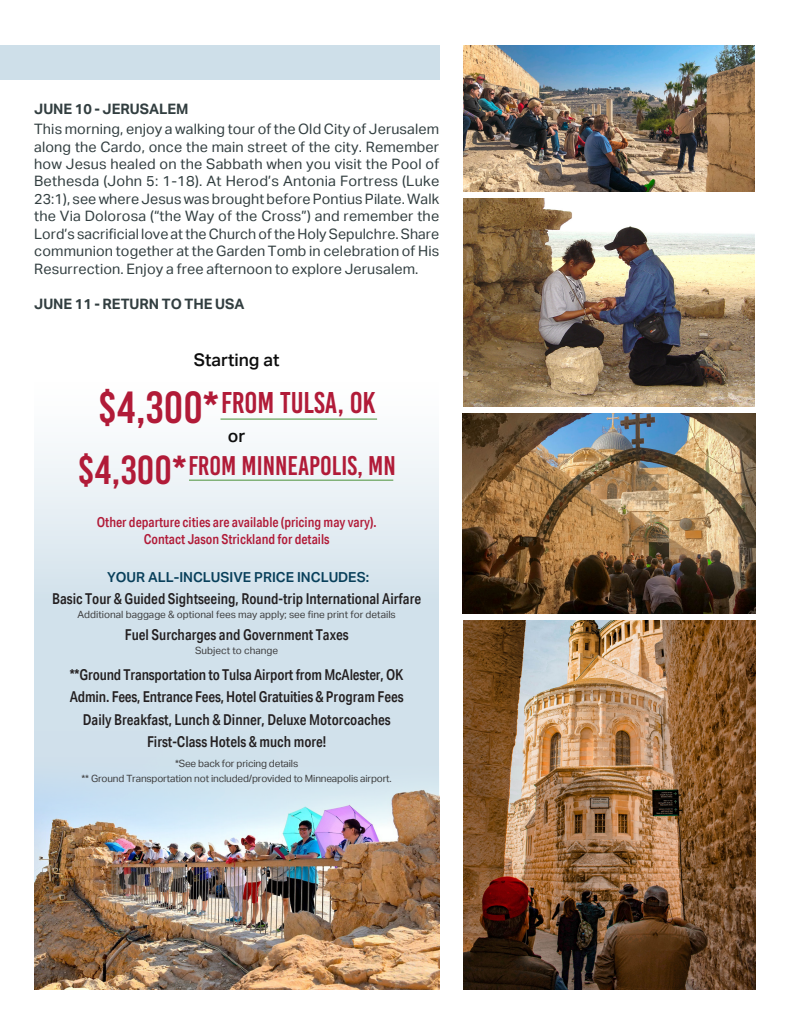
<style>
.page{position:relative;width:810px;height:1035px;background:#fff}
.page>*{position:absolute;margin:0;border:0;box-sizing:border-box;transform-origin:0 0}
.t1{font:30px "Bebas Kai";color:#b11b38}
.t2{font:27px "Bebas Kai";color:#b11b38}
.t3{font:500 17.5px "Aktiv Grotesk";color:#0d0d0d}
.t4{font:500 15px/22.5px "Aktiv Grotesk Cd";color:#231f20;text-align:center}
.t5{font:14.38px/17.4px "Aktiv Grotesk";letter-spacing:.01em;color:#323e40;text-align:justify}
.t6{font:700 14.38px "Aktiv Grotesk";color:#323e40}
.t7{font:500 13.75px/16.2px "Aktiv Grotesk Cd";color:#b11b38;text-align:center}
.t8{font:600 13.75px "Aktiv Grotesk";color:#09405b}
.t9{font:10px/15px "Aktiv Grotesk";letter-spacing:-.015em;color:#3e3e3f;text-align:center}
.s1{font-size:45px}
.s2{font-size:40.5px}
</style>
<div class="page">
<img style="left:463px;top:414px;width:292px;height:199px">
<img style="left:463px;top:199px;width:292px;height:208px">
<img style="left:463px;top:45px;width:292px;height:147px">
<img style="left:463px;top:620px;width:292px;height:370px">
<svg style="left:34px;top:418px;width:405px;height:313px;fill:#d8e5ee"></svg>
<img style="left:34px;top:731px;width:405px;height:259px">
<hr style="left:220px;top:418px;width:157px;height:2px;background:#6ca560">
<hr style="left:189px;top:480px;width:204px;height:1px;background:#6ca560">
<div style="left:0;top:45px;width:439px;height:34px;background:#cedfe9"></div>
<p class="t6" style="left:34px;top:100px;width:156px">JUNE 10 - JERUSALEM</p>
<p class="t5" style="left:34px;top:120px;width:407px">This morning, enjoy a walking tour of the Old City of Jerusalem along the Cardo, once the main street of the city. Remember how Jesus healed on the Sabbath when you visit the Pool of Bethesda (John 5: 1-18). At Herod’s Antonia Fortress (Luke 23:1), see where Jesus was brought before Pontius Pilate. Walk the Via Dolorosa (“the Way of the Cross”) and remember the Lord’s sacrificial love at the Church of the Holy Sepulchre. Share communion together at the Garden Tomb in celebration of His Resurrection. Enjoy a free afternoon to explore Jerusalem.</p>
<p class="t6" style="left:34px;top:295px;width:212px">JUNE 11 - RETURN TO THE USA</p>
<p class="t3" style="left:194px;top:350px;width:87px">Starting at</p>
<h1 class="t1" style="left:98px;top:387px;width:279px"><span class="s1">$4,300*</span>FROM TULSA, OK</h1>
<h2 class="t2" style="left:78px;top:451px;width:320px"><span class="s2">$4,300*</span>FROM MINNEAPOLIS, MN</h2>
<p class="t7" style="left:97px;top:514px;width:281px">Other departure cities are available (pricing may vary).<br>Contact Jason Strickland for details</p>
<p class="t3" style="left:228px;top:426px;width:19px">or</p>
<p class="t8" style="left:107px;top:569px;width:263px">YOUR ALL-INCLUSIVE PRICE INCLUDES:</p>
<p class="t4" style="left:52px;top:587px;width:371px">Basic Tour &amp; Guided Sightseeing, Round-trip International Airfare</p>
<p class="t9" style="left:78px;top:607px;width:320px">Additional baggage &amp; optional fees may apply; see fine print for details</p>
<p class="t4" style="left:125px;top:624px;width:225px">Fuel Surcharges and Government Taxes</p>
<p class="t9" style="left:195px;top:643px;width:84px">Subject to change</p>
<p class="t4" style="left:70px;top:663px;width:335px">**Ground Transportation to Tulsa Airport from McAlester, OK Admin. Fees, Entrance Fees, Hotel Gratuities &amp; Program Fees Daily Breakfast, Lunch &amp; Dinner, Deluxe Motorcoaches First-Class Hotels &amp; much more!</p>
<p class="t9" style="left:82px;top:756px;width:312px">*See back for pricing details<br>** Ground Transportation not included/provided to Minneapolis airport.</p>
</div>
